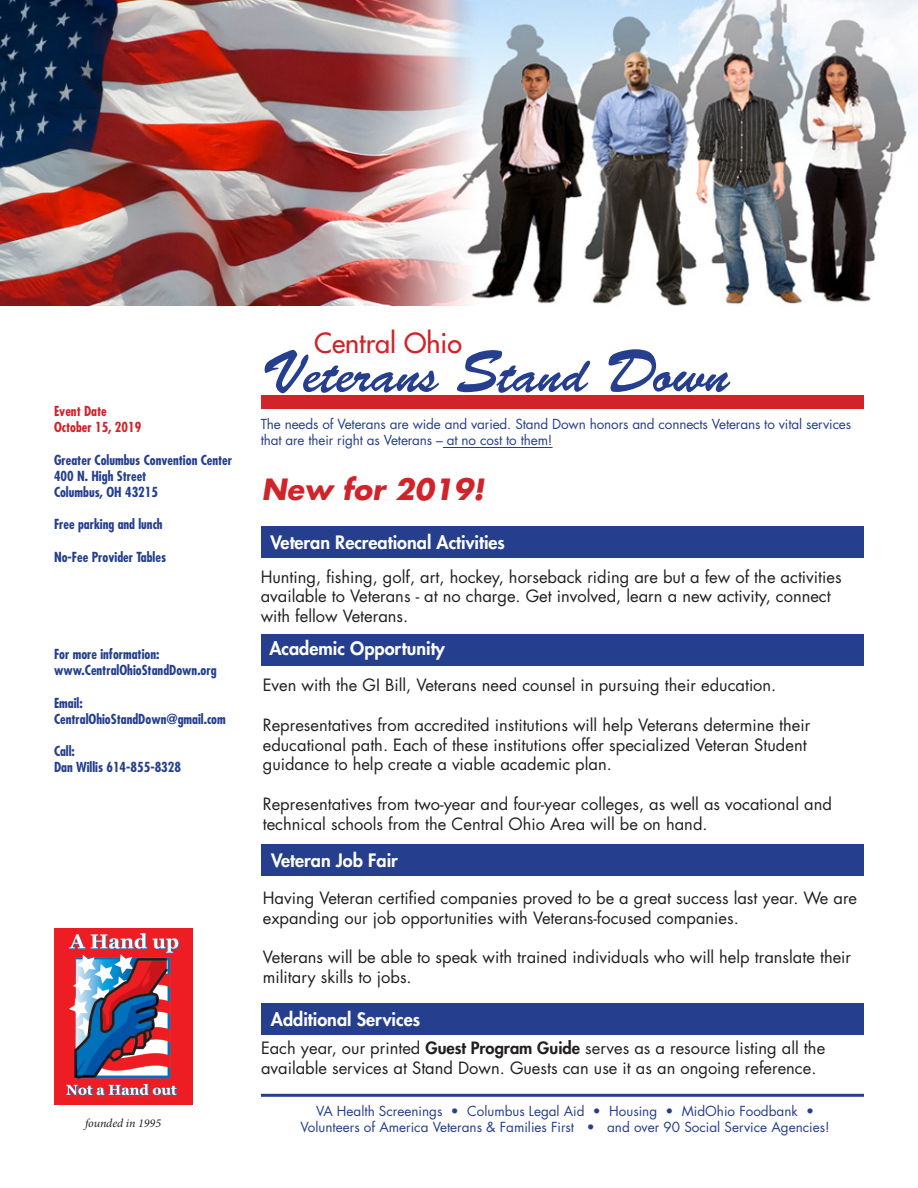
<style>
.page{position:relative;width:918px;height:1188px;background:#fff}
.page>*{position:absolute;margin:0;border:0;box-sizing:border-box;transform-origin:0 0}
.t1{font:51px "Brush Script";color:#253f8e}
.t2{font:italic 700 28.5px "Futura";color:#d1232a}
.t3{font:27px "Futura";color:#d1232a}
.t4{font:800 18px "Futura";color:#fff}
.text{font:16.5px/19.8px "Futura";color:#231f20}
.text-2{font:13.5px/16.2px "Futura";color:#253f8e}
.t5{font:700 condensed 13.5px "Futura";color:#253f8e}
.t6{font:700 condensed 13.5px "Futura";color:#d1232a}
.t7{font:italic 12px "Minion Pro";letter-spacing:-.005em;color:#231f20}
.s1{font-size:60px}
.s2{font-weight:800}
</style>
<div class="page">
<img style="left:54px;top:929px;width:138px;height:176px">
<div style="left:261px;top:1004px;width:603px;height:31px;background:#253f8e"></div>
<div style="left:261px;top:634px;width:603px;height:32px;background:#253f8e"></div>
<div style="left:261px;top:845px;width:603px;height:31px;background:#253f8e"></div>
<img style="left:0;top:0;width:918px;height:306px">
<hr style="left:443px;top:447px;width:110px;height:1px;background:#253f8e">
<div style="left:261px;top:396px;width:602px;height:13px;background:#d1232a"></div>
<hr style="left:261px;top:1094px;width:603px;height:3px;background:#253f8e">
<div style="left:261px;top:526px;width:602px;height:32px;background:#253f8e"></div>
<p class="t6" style="left:54px;top:402px;width:54px">Event Date</p>
<p class="t6" style="left:54px;top:418px;width:89px">October 15, 2019</p>
<p class="t5" style="left:54px;top:451px;width:180px">Greater Columbus Convention Center</p>
<p class="t5" style="left:54px;top:467px;width:94px">400 N. High Street</p>
<p class="t5" style="left:54px;top:483px;width:106px">Columbus, OH 43215</p>
<p class="t5" style="left:54px;top:516px;width:110px">Free parking and lunch</p>
<p class="t5" style="left:54px;top:548px;width:114px">No-Fee Provider Tables</p>
<p class="t5" style="left:54px;top:645px;width:107px">For more information:</p>
<p class="t5" style="left:54px;top:661px;width:164px">www.CentralOhioStandDown.org</p>
<p class="t5" style="left:54px;top:694px;width:30px">Email:</p>
<p class="t5" style="left:54px;top:710px;width:173px">CentralOhioStandDown@gmail.com</p>
<p class="t5" style="left:54px;top:742px;width:22px">Call:</p>
<p class="t5" style="left:54px;top:759px;width:129px">Dan Willis 614-855-8328</p>
<p class="t7" style="left:85px;top:1114px;width:77px">founded in 1995</p>
<p class="t3" style="left:314px;top:326px;width:149px">Central Ohio</p>
<p class="t1" style="left:262px;top:346px;width:470px"><span class="s1">V</span>eterans <span class="s1">S</span>tand <span class="s1">D</span>own</p>
<p class="text-2" style="left:261px;top:416px;width:592px">The needs of Veterans are wide and varied. Stand Down honors and connects Veterans to vital services that are their right as Veterans – at no cost to them!</p>
<p class="t2" style="left:262px;top:469px;width:224px">New for 2019!</p>
<p class="t4" style="left:271px;top:530px;width:236px">Veteran Recreational Activities</p>
<p class="text" style="left:261px;top:566px;width:582px">Hunting, fishing, golf, art, hockey, horseback riding are but a few of the activities available to Veterans - at no charge. Get involved, learn a new activity, connect with fellow Veterans.</p>
<p class="t4" style="left:269px;top:637px;width:177px">Academic Opportunity</p>
<p class="text" style="left:263px;top:675px;width:515px">Even with the GI Bill, Veterans need counsel in pursuing their education.</p>
<p class="text" style="left:263px;top:715px;width:549px">Representatives from accredited institutions will help Veterans determine their educational path. Each of these institutions offer specialized Veteran Student guidance to help create a viable academic plan.</p>
<p class="text" style="left:263px;top:794px;width:571px">Representatives from two-year and four-year colleges, as well as vocational and technical schools from the Central Ohio Area will be on hand.</p>
<p class="t4" style="left:271px;top:848px;width:128px">Veteran Job Fair</p>
<p class="text" style="left:263px;top:888px;width:596px">Having Veteran certified companies proved to be a great success last year. We are expanding our job opportunities with Veterans-focused companies.</p>
<p class="text" style="left:263px;top:947px;width:590px">Veterans will be able to speak with trained individuals who will help translate their military skills to jobs.</p>
<p class="t4" style="left:271px;top:1008px;width:151px">Additional Services</p>
<p class="text" style="left:261px;top:1038px;width:566px">Each year, our printed <span class="s2">Guest Program Guide</span> serves as a resource listing all the available services at Stand Down. Guests can use it as an ongoing reference.</p>
<p class="text-2" style="left:316px;top:1103px;width:499px">VA Health Screenings • Columbus Legal Aid • Housing • MidOhio Foodbank •</p>
<p class="text-2" style="left:301px;top:1119px;width:531px">Volunteers of America Veterans &amp; Families First • and over 90 Social Service Agencies!</p>
</div>
